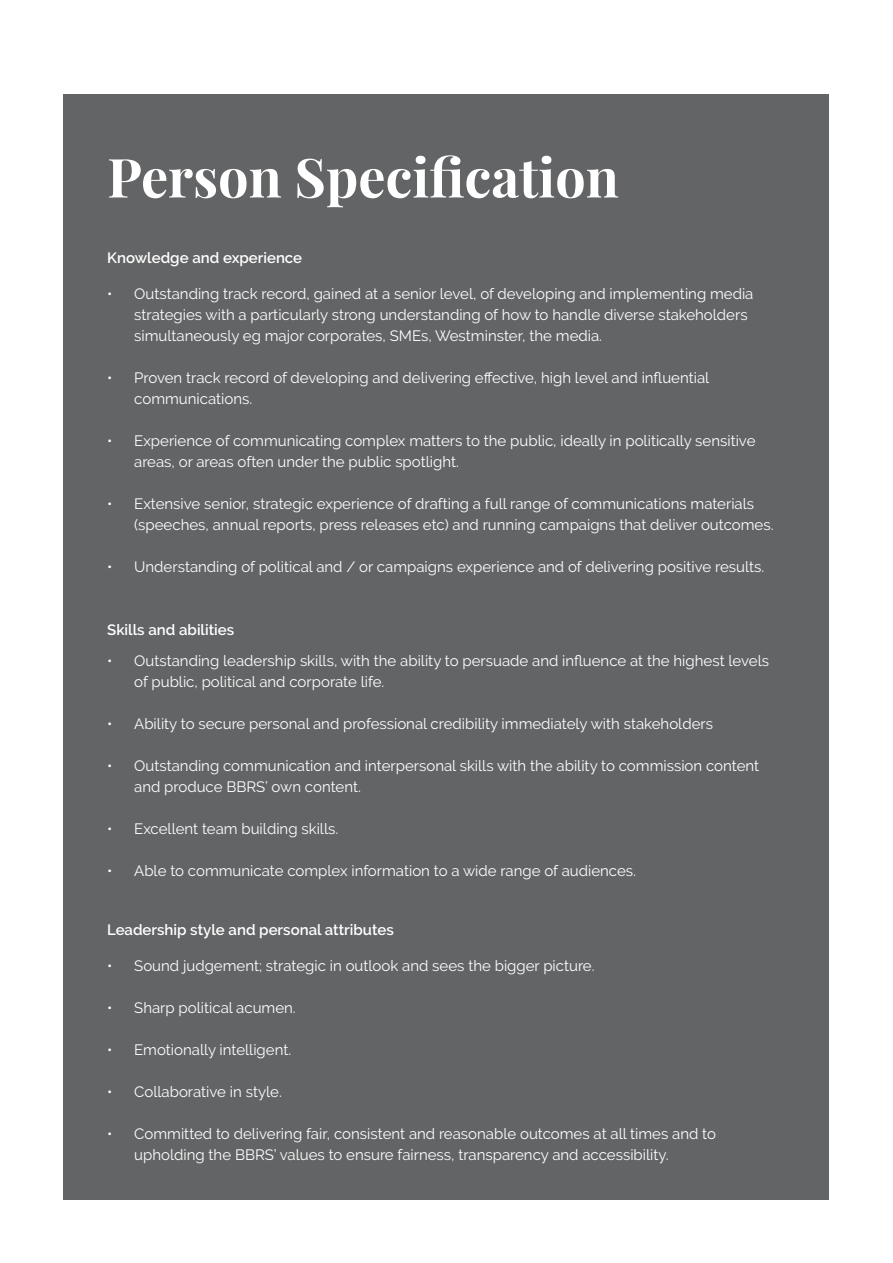
<style>
.page{position:relative;width:893px;height:1263px;background:#fff}
.page>*{position:absolute;margin:0;border:0;box-sizing:border-box;transform-origin:0 0}
.t1{font:700 54px "Playfair Display";color:#fff}
.t2{font:15px/21px "Raleway";color:#fff}
.t3{font:600 15px "Raleway";color:#fff}
</style>
<div class="page">
<div style="left:63px;top:94px;width:766px;height:1105px;background:#636466"></div>
<h1 class="t1" style="left:107px;top:143px;width:513px">Person Specification</h1>
<p class="t3" style="left:107px;top:249px;width:196px">Knowledge and experience</p>
<p class="t2" style="left:134px;top:283px;width:621px;text-indent:-27px">• Outstanding track record, gained at a senior level, of developing and implementing media strategies with a particularly strong understanding of how to handle diverse stakeholders simultaneously eg major corporates, SMEs, Westminster, the media.</p>
<p class="t2" style="left:134px;top:367px;width:576px;text-indent:-27px">• Proven track record of developing and delivering effective, high level and influential communications.</p>
<p class="t2" style="left:134px;top:430px;width:623px;text-indent:-27px">• Experience of communicating complex matters to the public, ideally in politically sensitive areas, or areas often under the public spotlight.</p>
<p class="t2" style="left:134px;top:493px;width:641px;text-indent:-27px">• Extensive senior, strategic experience of drafting a full range of communications materials (speeches, annual reports, press releases etc) and running campaigns that deliver outcomes.</p>
<p class="t2" style="left:107px;top:556px;width:659px">• Understanding of political and / or campaigns experience and of delivering positive results.</p>
<p class="t3" style="left:107px;top:621px;width:129px">Skills and abilities</p>
<p class="t2" style="left:134px;top:650px;width:636px;text-indent:-27px">• Outstanding leadership skills, with the ability to persuade and influence at the highest levels of public, political and corporate life.</p>
<p class="t2" style="left:107px;top:713px;width:607px">• Ability to secure personal and professional credibility immediately with stakeholders</p>
<p class="t2" style="left:134px;top:755px;width:626px;text-indent:-27px">• Outstanding communication and interpersonal skills with the ability to commission content and produce BBRS’ own content.</p>
<p class="t2" style="left:107px;top:818px;width:233px">• Excellent team building skills.</p>
<p class="t2" style="left:107px;top:860px;width:530px">• Able to communicate complex information to a wide range of audiences.</p>
<p class="t3" style="left:107px;top:921px;width:288px">Leadership style and personal attributes</p>
<p class="t2" style="left:107px;top:955px;width:489px">• Sound judgement; strategic in outlook and sees the bigger picture.</p>
<p class="t2" style="left:107px;top:997px;width:190px">• Sharp political acumen.</p>
<p class="t2" style="left:107px;top:1039px;width:185px">• Emotionally intelligent.</p>
<p class="t2" style="left:107px;top:1081px;width:176px">• Collaborative in style.</p>
<p class="t2" style="left:134px;top:1123px;width:583px;text-indent:-27px">• Committed to delivering fair, consistent and reasonable outcomes at all times and to upholding the BBRS’ values to ensure fairness, transparency and accessibility.</p>
</div>
